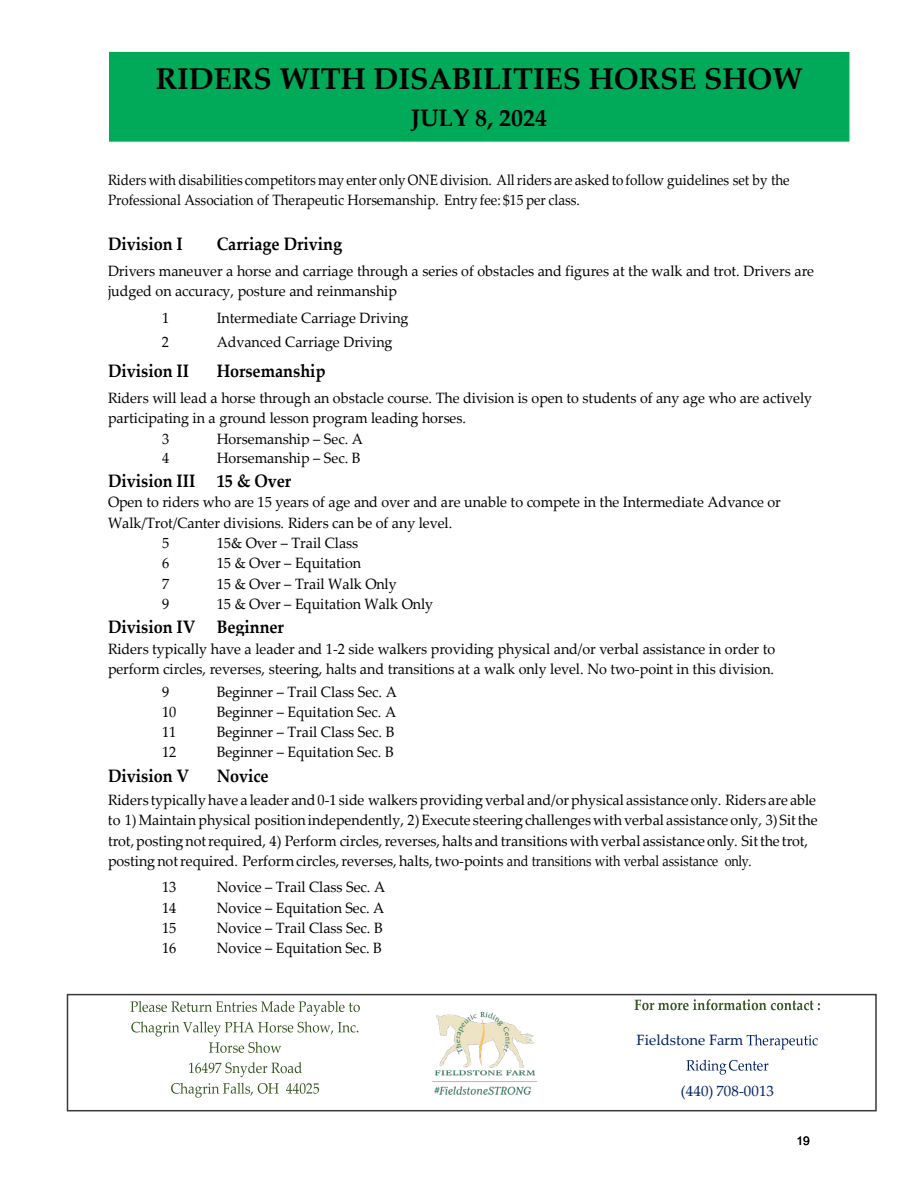
<style>
.page{position:relative;width:918px;height:1188px;background:#fff}
.page>*{position:absolute;margin:0;border:0;box-sizing:border-box;transform-origin:0 0}
.t1{font:700 30px "Palatino Linotype";color:#000}
.t2{font:700 24px "Palatino Linotype";letter-spacing:.005em;color:#000}
.t3{font:700 18px "Palatino Linotype";color:#000;scale:.9 1}
.t4{font:15px/20.2px "Palatino Linotype";color:#000;scale:.96 1}
.t5{font:15px/20.4px "Palatino Linotype";color:#000;scale:.91 1}
.t6{font:15px "Palatino Linotype";color:#002060}
.t7{font:12px "Arial";color:#000}
</style>
<div class="page">
<div style="left:108px;top:51px;width:743px;height:92px;background:#01aa59;border:1px solid #fff"></div>
<div style="left:67px;top:994px;width:810px;height:117px;border:2px solid #39383a"></div>
<img style="left:103px;top:995px;width:285px;height:88px">
<svg style="left:130px;top:1001px;width:230px;height:52px"></svg>
<svg style="left:189px;top:1062px;width:113px;height:15px"></svg>
<svg style="left:171px;top:1083px;width:148px;height:15px"></svg>
<svg style="left:635px;top:999px;width:185px;height:11px"></svg>
<svg style="left:747px;top:1034px;width:71px;height:15px"></svg>
<svg style="left:686px;top:1060px;width:82px;height:15px"></svg>
<img style="left:432px;top:1012px;width:106px;height:83px">
<h1 class="t1" style="left:156px;top:67px;width:648px">RIDERS WITH DISABILITIES HORSE SHOW</h1>
<h2 class="t2" style="left:411px;top:109px;width:138px">JULY 8, 2024</h2>
<p class="t5" style="left:108px;top:171px;width:751px">Riders with disabilities competitors may enter only ONE division. All riders are askedto follow guidelines set by the<br>Professional Association of Therapeutic Horsemanship. Entry fee: $15 per class.</p>
<p class="t3" style="left:108px;top:237px;width:85px">Division I</p>
<p class="t3" style="left:217px;top:237px;width:141px">Carriage Driving</p>
<p class="t4" style="left:108px;top:262px;width:737px">Drivers maneuver a horse and carriage through a series of obstacles and figures at the walk and trot. Drivers are judged on accuracy, posture and reinmanship</p>
<p class="t4" style="left:162px;top:309px;width:9px">1</p>
<p class="t4" style="left:217px;top:309px;width:201px">Intermediate Carriage Driving</p>
<p class="t4" style="left:162px;top:334px;width:9px">2</p>
<p class="t4" style="left:217px;top:334px;width:185px">Advanced Carriage Driving</p>
<p class="t3" style="left:108px;top:364px;width:92px">Division II</p>
<p class="t3" style="left:217px;top:364px;width:123px">Horsemanship</p>
<p class="t4" style="left:108px;top:390px;width:735px">Riders will lead a horse through an obstacle course. The division is open to students of any age who are actively</p>
<p class="t4" style="left:108px;top:410px;width:374px">participating in a ground lesson program leading horses.</p>
<p class="t4" style="left:162px;top:430px;width:9px">3</p>
<p class="t4" style="left:217px;top:430px;width:154px">Horsemanship – Sec. A</p>
<p class="t4" style="left:162px;top:450px;width:9px">4</p>
<p class="t4" style="left:217px;top:450px;width:151px">Horsemanship – Sec. B</p>
<p class="t3" style="left:108px;top:474px;width:205px">Division III 15 &amp; Over</p>
<p class="t4" style="left:108px;top:494px;width:702px">Open to riders who are 15 years of age and over and are unable to compete in the Intermediate Advance or</p>
<p class="t4" style="left:108px;top:514px;width:360px">Walk/Trot/Canter divisions. Riders can be of any level.</p>
<p class="t4" style="left:162px;top:534px;width:9px">5</p>
<p class="t4" style="left:217px;top:534px;width:149px">15&amp; Over – Trail Class</p>
<p class="t4" style="left:162px;top:555px;width:9px">6</p>
<p class="t4" style="left:217px;top:555px;width:152px">15 &amp; Over – Equitation</p>
<p class="t4" style="left:162px;top:575px;width:9px">7</p>
<p class="t4" style="left:217px;top:575px;width:189px">15 &amp; Over – Trail Walk Only</p>
<p class="t4" style="left:162px;top:595px;width:9px">9</p>
<p class="t4" style="left:217px;top:595px;width:227px">15 &amp; Over – Equitation Walk Only</p>
<p class="t3" style="left:108px;top:619px;width:197px">Division IV Beginner</p>
<p class="t4" style="left:108px;top:640px;width:697px">Riders typically have a leader and 1-2 side walkers providing physical and/or verbal assistance in order to perform circles, reverses, steering, halts and transitions at a walk only level. No two-point in this division.</p>
<p class="t4" style="left:162px;top:683px;width:9px">9</p>
<p class="t4" style="left:217px;top:683px;width:189px">Beginner – Trail Class Sec. A</p>
<p class="t4" style="left:162px;top:704px;width:16px">10</p>
<p class="t4" style="left:217px;top:704px;width:188px">Beginner – Equitation Sec. A</p>
<p class="t4" style="left:162px;top:723px;width:16px">11</p>
<p class="t4" style="left:217px;top:723px;width:187px">Beginner – Trail Class Sec. B</p>
<p class="t4" style="left:162px;top:744px;width:16px">12</p>
<p class="t4" style="left:217px;top:744px;width:186px">Beginner – Equitation Sec. B</p>
<p class="t3" style="left:108px;top:769px;width:92px">Division V</p>
<p class="t3" style="left:217px;top:769px;width:59px">Novice</p>
<p class="t4" style="left:108px;top:792px;width:741px">Riders typically have a leader and 0-1 side walkers providing verbal and/orphysical assistance only. Riders are able to 1)Maintainphysical position independently, 2)Execute steering challenges withverbal assistance only, 3) Sitthe trot,posting notrequired, 4) Perform circles,reverses, halts andtransitions withverbal assistance only. Sitthe trot, posting notrequired. Performcircles,reverses, halts,two-points and transitions with verbal assistance only.</p>
<p class="t4" style="left:162px;top:879px;width:16px">13</p>
<p class="t4" style="left:217px;top:879px;width:177px">Novice – Trail Class Sec. A</p>
<p class="t4" style="left:162px;top:899px;width:16px">14</p>
<p class="t4" style="left:217px;top:899px;width:176px">Novice – Equitation Sec. A</p>
<p class="t4" style="left:162px;top:920px;width:16px">15</p>
<p class="t4" style="left:217px;top:920px;width:174px">Novice – Trail Class Sec. B</p>
<p class="t4" style="left:162px;top:940px;width:16px">16</p>
<p class="t4" style="left:217px;top:940px;width:174px">Novice – Equitation Sec. B</p>
<p class="t6" style="left:637px;top:1034px;width:108px">Fieldstone Farm</p>
<p class="t6" style="left:681px;top:1085px;width:94px">(440) 708-0013</p>
<p class="t7" style="left:797px;top:1134px;width:15px">19</p>
</div>
